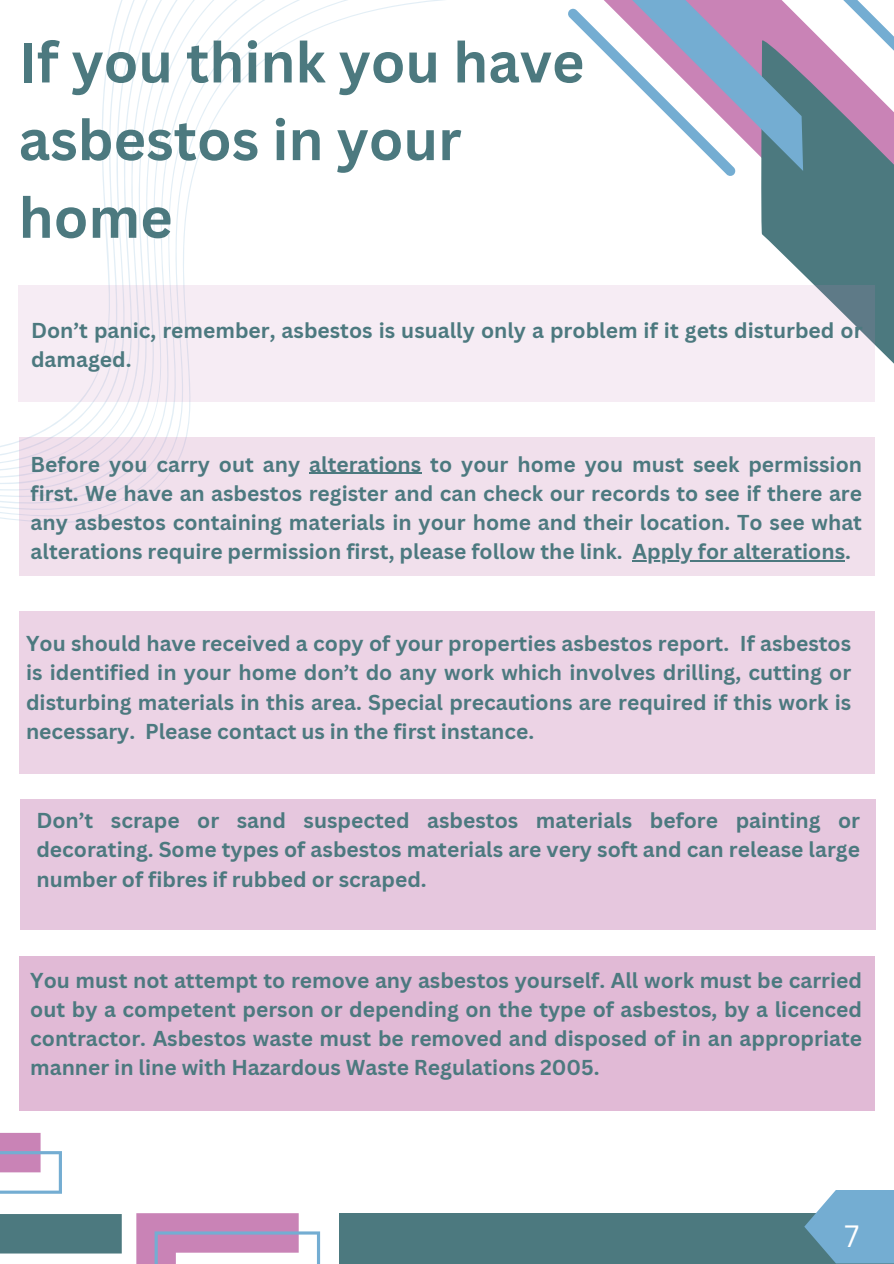
<style>
.page{position:relative;width:894px;height:1264px;background:#fff}
.page>*{position:absolute;margin:0;border:0;box-sizing:border-box;transform-origin:0 0}
.t1{font:700 55.5px/77.7px "Canva Sans";color:#4c797f}
.t2{font:30px "Canva Sans";color:#fff}
.t3{font:700 21px/29.2px "Canva Sans";color:#4c797f;text-align:justify}
</style>
<div class="page">
<svg style="left:0;top:1132px;width:121px;height:122px"></svg>
<svg style="left:136px;top:1213px;width:184px;height:50px"></svg>
<div style="left:339px;top:1213px;width:554px;height:50px;background:#4c797f"></div>
<svg style="left:761px;top:176px;width:132px;height:333px;fill:#4c797f"></svg>
<svg style="left:568px;top:0;width:325px;height:176px"></svg>
<svg style="left:0;top:0;width:443px;height:521px"></svg>
<div style="left:19px;top:285px;width:855px;height:117px;background:#f6ecf4"></div>
<div style="left:19px;top:437px;width:855px;height:139px;background:#f1e0ec"></div>
<hr style="left:309px;top:472px;width:112px;height:2px;background:#4c797f">
<hr style="left:632px;top:560px;width:212px;height:1px;background:#4c797f">
<div style="left:19px;top:611px;width:855px;height:162px;background:#ecd3e5"></div>
<div style="left:20px;top:799px;width:855px;height:131px;background:#e6c7de"></div>
<div style="left:19px;top:956px;width:855px;height:154px;background:#e1bad6"></div>
<svg style="left:804px;top:1190px;width:89px;height:73px"></svg>
<p class="t1" style="left:19px;top:22px;width:567px">If you think you have asbestos in your home</p>
<p class="t3" style="left:31px;top:315px;width:832px">Don’t panic, remember, asbestos is usually only a problem if it gets disturbed or damaged.</p>
<h1 class="t3" style="left:31px;top:449px;width:832px">Before you carry out any alterations to your home you must seek permission first. We have an asbestos register and can check our records to see if there are any asbestos containing materials in your home and their location. To see what alterations require permission first, please follow the link.</h1>
<p class="t3" style="left:632px;top:536px;width:220px">Apply for alterations.</p>
<p class="t3" style="left:26px;top:628px;width:826px">You should have received a copy of your properties asbestos report. If asbestos is identified in your home don’t do any work which involves drilling, cutting or disturbing materials in this area. Special precautions are required if this work is necessary. Please contact us in the first instance.</p>
<p class="t3" style="left:36px;top:805px;width:824px">Don’t scrape or sand suspected asbestos materials before painting or decorating. Some types of asbestos materials are very soft and can release large number of fibres if rubbed or scraped.</p>
<p class="t3" style="left:30px;top:964px;width:833px">You must not attempt to remove any asbestos yourself. All work must be carried out by a competent person or depending on the type of asbestos, by a licenced contractor. Asbestos waste must be removed and disposed of in an appropriate manner in line with Hazardous Waste Regulations 2005.</p>
<h2 class="t2" style="left:844px;top:1215px;width:16px">7</h2>
</div>
